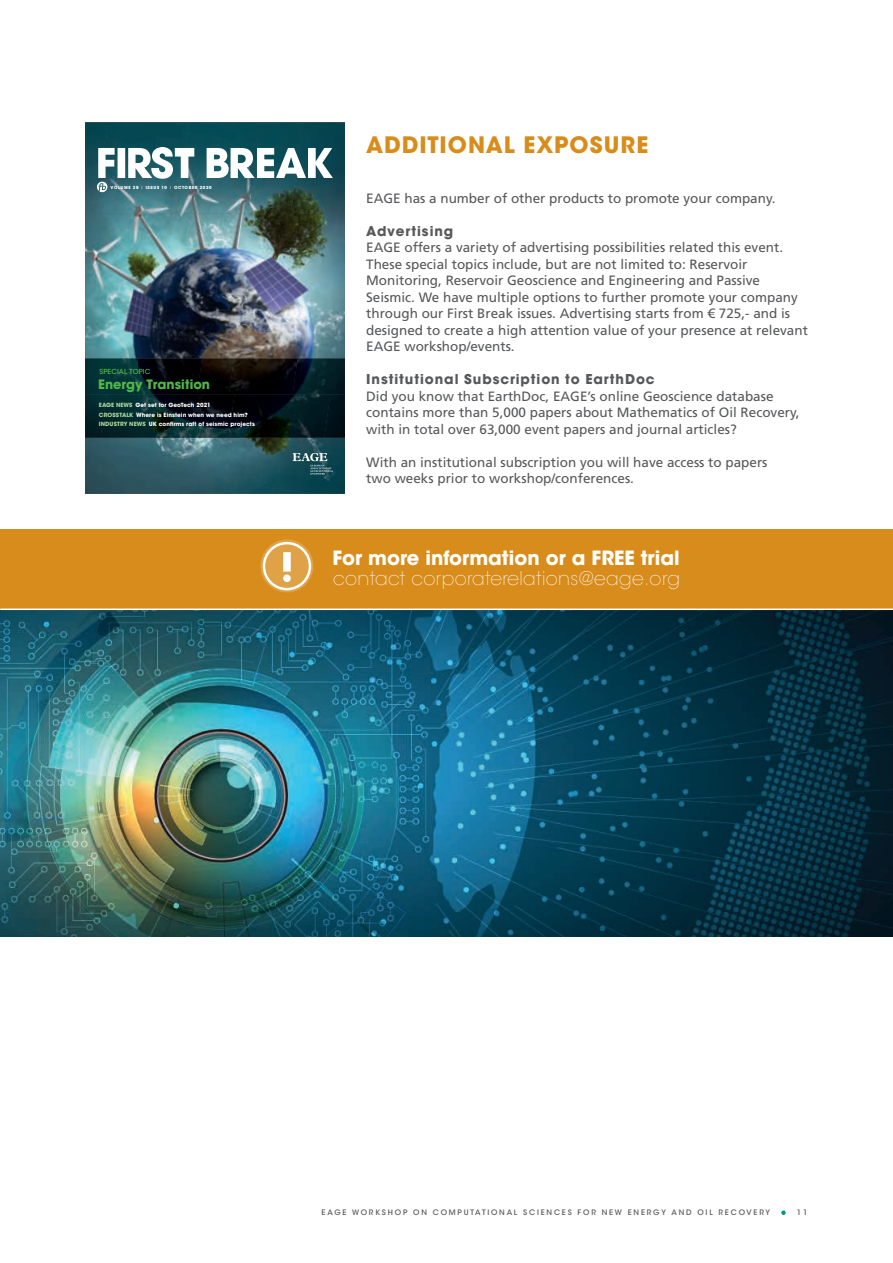
<style>
.page{position:relative;width:893px;height:1263px;background:#fff}
.page>*{position:absolute;margin:0;border:0;box-sizing:border-box;transform-origin:0 0}
._01-HEADER_1_big{font:700 22.5px "ITC Avant Garde Std";letter-spacing:.045em;color:#d88c1b}
.t1{font:700 19.5px "ITC Avant Garde Std";color:#fff}
.t2{font:200 18.75px "ITC Avant Garde Std";letter-spacing:.02em;color:#fff}
._00-BODY_text{font:13.5px/16.5px "Frutiger LT Std";color:#57585a}
._03-HEADER_3{font:700 13.5px "ITC Avant Garde Std";letter-spacing:.07em;color:#57585a}
.t3{font:700 12.9px "ITC Avant Garde Std";color:#51b948}
.t4{font:500 7.5px "ITC Avant Garde Std";letter-spacing:.24em;color:#57585a}
.t5{font:500 6.9px "ITC Avant Garde Std";letter-spacing:.015em;color:#51b948}
.t6{font:700 5.7px/9.1px "ITC Avant Garde Std";letter-spacing:.01em;color:#fff}
.t7{font:700 4.2px "ITC Avant Garde Std";letter-spacing:.14em;color:#fff}
.s1{font-weight:400}
.s2{color:#abd69b}
</style>
<div class="page">
<svg style="left:781px;top:1210px;width:5px;height:5px"></svg>
<img style="left:0;top:610px;width:893px;height:326px">
<div style="left:0;top:529px;width:893px;height:80px;background:#d88c1b"></div>
<svg style="left:260px;top:539px;width:53px;height:53px;fill:#dfa247"></svg>
<div style="left:263px;top:542px;width:48px;height:48px;border:3px solid #fff;border-radius:50%"></div>
<div style="left:283px;top:552px;width:8px;height:20px;background:#fff"></div>
<div style="left:283px;top:574px;width:8px;height:8px;background:#fff;border-radius:50%"></div>
<hr style="left:0;top:608px;width:893px;height:2px;background:#fff">
<img style="left:85px;top:213px;width:260px;height:145px">
<img style="left:222px;top:123px;width:69px;height:61px">
<img style="left:291px;top:123px;width:54px;height:90px">
<div style="left:107px;top:123px;width:70px;height:24px;background:#064852"></div>
<img style="left:177px;top:123px;width:45px;height:90px">
<img style="left:85px;top:123px;width:22px;height:90px">
<img style="left:209px;top:184px;width:84px;height:29px">
<img style="left:95px;top:184px;width:84px;height:29px">
<svg style="left:291px;top:211px;width:16px;height:2px"></svg>
<svg style="left:176px;top:211px;width:15px;height:2px"></svg>
<svg style="left:207px;top:148px;width:126px;height:30px"></svg>
<svg style="left:97px;top:147px;width:97px;height:45px"></svg>
<img style="left:266px;top:438px;width:79px;height:56px">
<img style="left:134px;top:438px;width:91px;height:56px">
<img style="left:225px;top:438px;width:41px;height:56px">
<img style="left:85px;top:438px;width:49px;height:56px">
<img style="left:258px;top:486px;width:53px;height:8px">
<img style="left:126px;top:484px;width:67px;height:10px">
<svg style="left:293px;top:453px;width:40px;height:21px"></svg>
<img style="left:235px;top:358px;width:58px;height:36px">
<img style="left:293px;top:358px;width:52px;height:36px">
<img style="left:138px;top:358px;width:58px;height:36px">
<img style="left:196px;top:358px;width:39px;height:80px">
<img style="left:85px;top:358px;width:53px;height:36px">
<img style="left:228px;top:394px;width:96px;height:44px">
<img style="left:324px;top:394px;width:21px;height:44px">
<img style="left:107px;top:394px;width:96px;height:44px">
<img style="left:85px;top:394px;width:22px;height:44px">
<p class="t7" style="left:111px;top:184px;width:103px">VOLUME 38 <span class="s1">I</span> ISSUE 10 <span class="s1">I</span> OCTOBER 2020</p>
<p class="t5" style="left:99px;top:367px;width:52px">SPECIAL TOPIC</p>
<p class="t3" style="left:98px;top:376px;width:113px">Energy Transition</p>
<p class="t6" style="left:99px;top:401px;width:158px"><span class="s2">EAGE NEWS</span> Get set for GeoTech 2021<br><span class="s2">CROSSTALK</span> Where is Einstein when we need him?<br><span class="s2">INDUSTRY NEWS</span> UK confirms raft of seismic projects</p>
<p class="_01-HEADER_1_big" style="left:366px;top:130px;width:284px">ADDITIONAL EXPOSURE</p>
<p class="_00-BODY_text" style="left:366px;top:190px;width:411px">EAGE has a number of other products to promote your company.</p>
<p class="_03-HEADER_3" style="left:366px;top:222px;width:89px">Advertising</p>
<p class="_00-BODY_text" style="left:366px;top:239px;width:443px">EAGE offers a variety of advertising possibilities related this event.<br>These special topics include, but are not limited to: Reservoir Monitoring, Reservoir Geoscience and Engineering and Passive Seismic. We have multiple options to further promote your company through our First Break issues. Advertising starts from € 725,- and is designed to create a high attention value of your presence at relevant EAGE workshop/events.</p>
<p class="_03-HEADER_3" style="left:366px;top:370px;width:290px">Institutional Subscription to EarthDoc</p>
<p class="_00-BODY_text" style="left:366px;top:388px;width:435px">Did you know that EarthDoc, EAGE’s online Geoscience database contains more than 5,000 papers about Mathematics of Oil Recovery, with in total over 63,000 event papers and journal articles?</p>
<p class="_00-BODY_text" style="left:366px;top:454px;width:403px">With an institutional subscription you will have access to papers two weeks prior to workshop/conferences.</p>
<p class="t1" style="left:333px;top:545px;width:349px">For more information or a FREE trial</p>
<p class="t2" style="left:333px;top:568px;width:348px">contact corporaterelations@eage.org</p>
<p class="t4" style="left:322px;top:1208px;width:450px">EAGE WORKSHOP ON COMPUTATIONAL SCIENCES FOR NEW ENERGY AND OIL RECOVERY</p>
<p class="t4" style="left:797px;top:1208px;width:12px">11</p>
</div>
